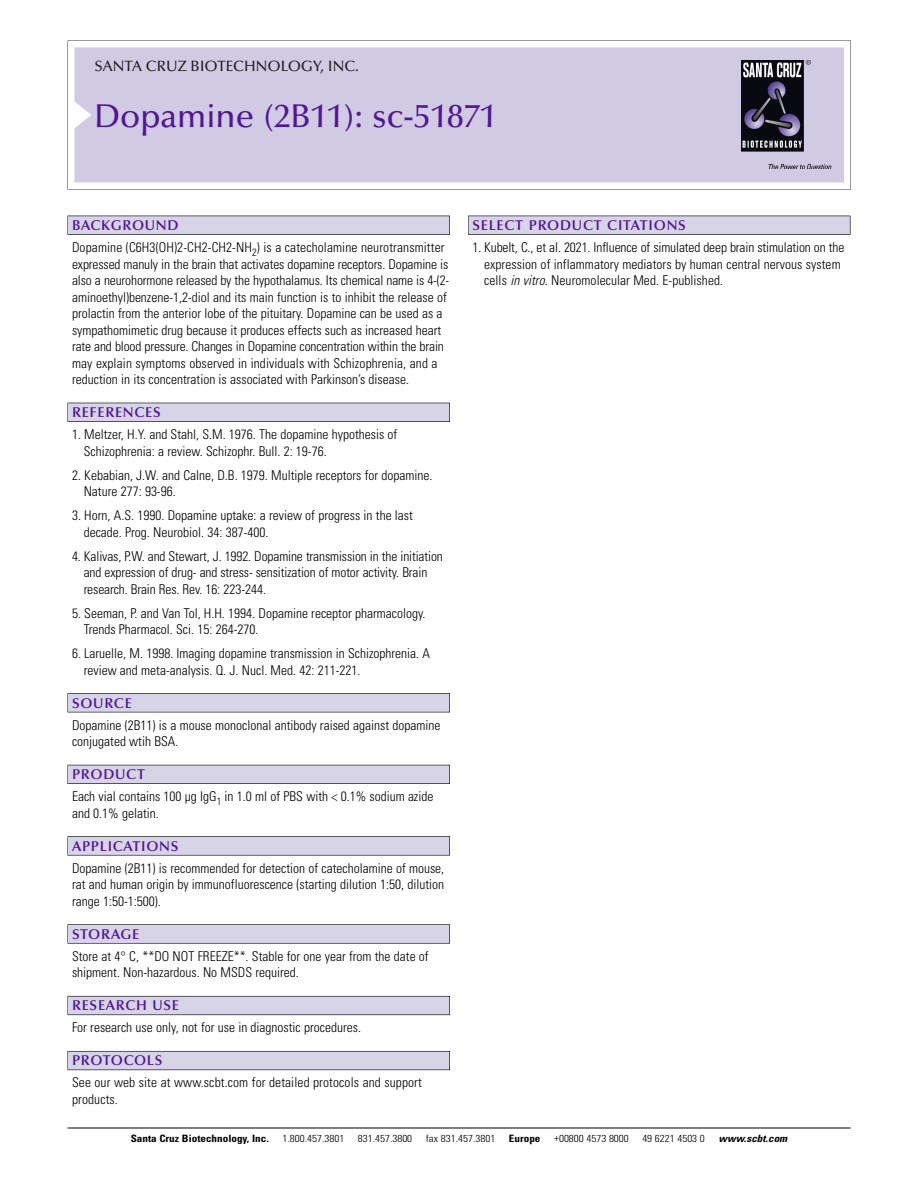
<style>
.page{position:relative;width:918px;height:1188px;background:#fff}
.page>*{position:absolute;margin:0;border:0;box-sizing:border-box;transform-origin:0 0}
.t1{font:500 33px "Optima";color:#511695}
.t2{font:500 15px "Optima";color:#231f20}
.t3{font:600 14.25px "Optima";letter-spacing:.05em;color:#511695}
.t4{font:300 condensed 13.5px/16.5px "Univers";color:#000}
.t5{font:300 condensed 10.2px "Univers";color:#000;scale:1.1 1}
.t6{font:700 condensed 10.2px "Univers";color:#000;scale:1.1 1}
.t7{font:italic 700 condensed 10.2px "Univers";color:#000;scale:1.1 1}
.s1{font-style:italic}
</style>
<div class="page">
<svg style="left:74px;top:41px;width:777px;height:148px"></svg>
<div style="left:74px;top:47px;width:770px;height:135px;background:#d1cae3"></div>
<img style="left:741px;top:60px;width:90px;height:108px">
<div style="left:68px;top:216px;width:382px;height:19px;background:#535256"></div>
<div style="left:68px;top:216px;width:381px;height:18px;background:#d7d4e8"></div>
<div style="left:68px;top:403px;width:382px;height:19px;background:#525156"></div>
<div style="left:68px;top:403px;width:381px;height:18px;background:#d7d4e8"></div>
<div style="left:68px;top:693px;width:382px;height:19px;background:#545357"></div>
<div style="left:68px;top:694px;width:381px;height:18px;background:#d7d4e8"></div>
<div style="left:68px;top:765px;width:382px;height:19px;background:#535259"></div>
<div style="left:68px;top:765px;width:381px;height:18px;background:#d7d4e8"></div>
<svg style="left:68px;top:836px;width:382px;height:20px"></svg>
<div style="left:68px;top:837px;width:381px;height:18px;background:#d7d4e8"></div>
<svg style="left:68px;top:924px;width:382px;height:20px"></svg>
<div style="left:68px;top:925px;width:381px;height:18px;background:#d7d4e8"></div>
<div style="left:68px;top:996px;width:382px;height:19px;background:#686770"></div>
<div style="left:68px;top:997px;width:381px;height:18px;background:#d7d4e8"></div>
<div style="left:68px;top:1051px;width:382px;height:19px;background:#5e5d65"></div>
<div style="left:68px;top:1052px;width:381px;height:18px;background:#d7d4e8"></div>
<div style="left:468px;top:216px;width:382px;height:19px;background:#535256"></div>
<div style="left:468px;top:216px;width:382px;height:18px;background:#d7d4e8"></div>
<hr style="left:68px;top:1128px;width:782px;height:1px;background:#000">
<p class="t2" style="left:94px;top:60px;width:266px">SANTA CRUZ BIOTECHNOLOGY, INC.</p>
<p class="t1" style="left:94px;top:102px;width:404px">Dopamine (2B11): sc-51871</p>
<p class="t3" style="left:72px;top:219px;width:108px">BACKGROUND</p>
<p class="t4" style="left:72px;top:240px;width:379px">Dopamine (C6H3(OH)2-CH2-CH2-NH<sub>2</sub>) is a catecholamine neurotransmitter expressed manuly in the brain that activates dopamine receptors. Dopamine is also a neurohormone released by the hypothalamus. Its chemical name is 4-(2- aminoethyl)benzene-1,2-diol and its main function is to inhibit the release of prolactin from the anterior lobe of the pituitary. Dopamine can be used as a sympathomimetic drug because it produces effects such as increased heart rate and blood pressure. Changes in Dopamine concentration within the brain may explain symptoms observed in individuals with Schizophrenia, and a reduction in its concentration is associated with Parkinson’s disease.</p>
<p class="t3" style="left:72px;top:406px;width:90px">REFERENCES</p>
<p class="t4" style="left:84px;top:427px;width:315px;text-indent:-12px">1. Meltzer, H.Y. and Stahl, S.M. 1976. The dopamine hypothesis of<br>Schizophrenia: a review. Schizophr. Bull. 2: 19-76.</p>
<p class="t4" style="left:84px;top:468px;width:350px;text-indent:-12px">2. Kebabian, J.W. and Calne, D.B. 1979. Multiple receptors for dopamine.<br>Nature 277: 93-96.</p>
<p class="t4" style="left:84px;top:508px;width:331px;text-indent:-12px">3. Horn, A.S. 1990. Dopamine uptake: a review of progress in the last decade. Prog. Neurobiol. 34: 387-400.</p>
<p class="t4" style="left:84px;top:549px;width:361px;text-indent:-12px">4. Kalivas, P.W. and Stewart, J. 1992. Dopamine transmission in the initiation and expression of drug- and stress- sensitization of motor activity. Brain research. Brain Res. Rev. 16: 223-244.</p>
<p class="t4" style="left:84px;top:606px;width:343px;text-indent:-12px">5. Seeman, P. and Van Tol, H.H. 1994. Dopamine receptor pharmacology.<br>Trends Pharmacol. Sci. 15: 264-270.</p>
<p class="t4" style="left:84px;top:646px;width:348px;text-indent:-12px">6. Laruelle, M. 1998. Imaging dopamine transmission in Schizophrenia. A review and meta-analysis. Q. J. Nucl. Med. 42: 211-221.</p>
<p class="t3" style="left:72px;top:697px;width:61px">SOURCE</p>
<p class="t4" style="left:72px;top:718px;width:370px">Dopamine (2B11) is a mouse monoclonal antibody raised against dopamine conjugated wtih BSA.</p>
<p class="t3" style="left:72px;top:768px;width:74px">PRODUCT</p>
<p class="t4" style="left:72px;top:790px;width:363px">Each vial contains 100 µg IgG<sub>1</sub> in 1.0 ml of PBS with &lt; 0.1% sodium azide and 0.1% gelatin.</p>
<p class="t3" style="left:72px;top:840px;width:108px">APPLICATIONS</p>
<p class="t4" style="left:72px;top:861px;width:374px;text-align:justify">Dopamine (2B11) is recommended for detection of catecholamine of mouse, rat and human origin by immunofluorescence (starting dilution 1:50, dilution range 1:50-1:500).</p>
<p class="t3" style="left:72px;top:928px;width:69px">STORAGE</p>
<p class="t4" style="left:72px;top:949px;width:358px">Store at 4° C, **DO NOT FREEZE**. Stable for one year from the date of shipment. Non-hazardous. No MSDS required.</p>
<p class="t3" style="left:72px;top:1000px;width:109px">RESEARCH USE</p>
<p class="t4" style="left:72px;top:1021px;width:291px">For research use only, not for use in diagnostic procedures.</p>
<p class="t3" style="left:72px;top:1055px;width:92px">PROTOCOLS</p>
<p class="t4" style="left:72px;top:1076px;width:351px">See our web site at www.scbt.com for detailed protocols and support products.</p>
<p class="t3" style="left:473px;top:219px;width:215px">SELECT PRODUCT CITATIONS</p>
<p class="t4" style="left:484px;top:240px;width:362px;text-indent:-12px">1. Kubelt, C., et al. 2021. Influence of simulated deep brain stimulation on the expression of inflammatory mediators by human central nervous system cells <span class="s1">in vitro.</span>Neuromolecular Med. E-published.</p>
<p class="t6" style="left:131px;top:1135px;width:127px">Santa Cruz Biotechnology, Inc.</p>
<p class="t5" style="left:282px;top:1135px;width:58px">1.800.457.3801</p>
<p class="t5" style="left:358px;top:1135px;width:51px">831.457.3800</p>
<p class="t5" style="left:426px;top:1135px;width:65px">fax 831.457.3801</p>
<p class="t6" style="left:509px;top:1135px;width:30px">Europe</p>
<p class="t5" style="left:554px;top:1135px;width:69px">+00800 4573 8000</p>
<p class="t5" style="left:642px;top:1135px;width:58px">49 6221 4503 0</p>
<p class="t7" style="left:719px;top:1135px;width:66px">www.scbt.com</p>
</div>
